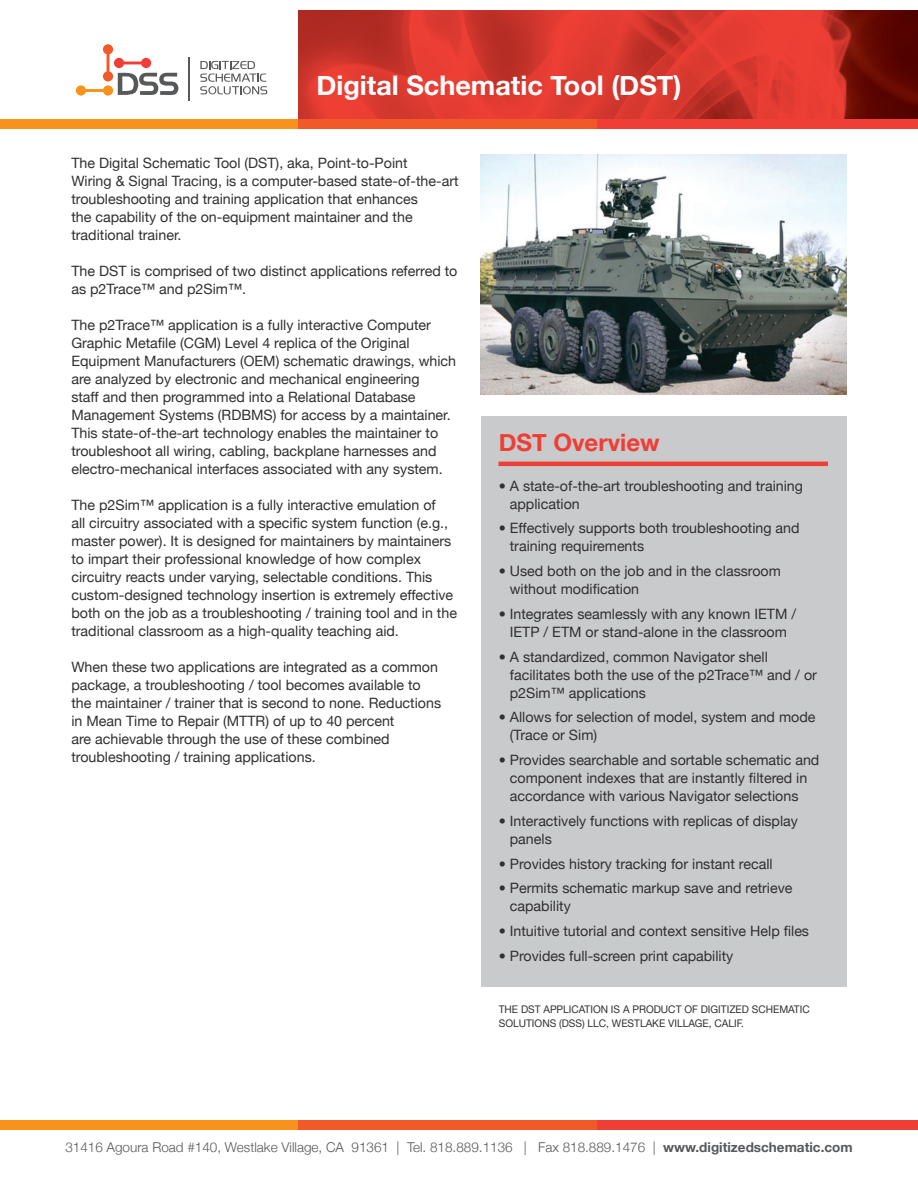
<style>
.page{position:relative;width:918px;height:1188px;background:#fff}
.page>*{position:absolute;margin:0;border:0;box-sizing:border-box;transform-origin:0 0}
.t1{font:700 27px "Helvetica Neue";color:#fff}
.t2{font:700 24px "Helvetica Neue";color:#ee3e35}
.t3{font:14.25px/18px "Helvetica Neue";color:#312f30}
.t4{font:300 13.5px "Helvetica Neue";color:#57585a}
.t5{font:10.5px/13.5px "Helvetica Neue";color:#312f30}
.s1{font-weight:700}
</style>
<div class="page">
<div style="left:0;top:1120px;width:321px;height:10px;background:#f7931d"></div>
<div style="left:298px;top:1120px;width:322px;height:10px;background:#f15929"></div>
<div style="left:597px;top:1120px;width:321px;height:10px;background:#ee3e35"></div>
<svg style="left:200px;top:60px;width:68px;height:35px"></svg>
<hr style="left:188px;top:57px;width:2px;height:44px;background:#57585a">
<svg style="left:76px;top:44px;width:103px;height:52px"></svg>
<img style="left:298px;top:10px;width:620px;height:109px">
<div style="left:0;top:119px;width:321px;height:9px;background:#f7931d"></div>
<div style="left:298px;top:119px;width:322px;height:9px;background:#f15929"></div>
<div style="left:597px;top:119px;width:321px;height:9px;background:#ee3e35"></div>
<div style="left:481px;top:416px;width:365px;height:571px;background:#c9cacc"></div>
<hr style="left:499px;top:462px;width:329px;height:4px;background:#ee3e35">
<img style="left:481px;top:154px;width:365px;height:240px">
<h1 class="t1" style="left:316px;top:68px;width:366px">Digital Schematic Tool (DST)</h1>
<p class="t3" style="left:71px;top:154px;width:389px">The Digital Schematic Tool (DST), aka, Point-to-Point<br>Wiring &amp; Signal Tracing, is a computer-based state-of-the-art troubleshooting and training application that enhances<br>the capability of the on-equipment maintainer and the traditional trainer.</p>
<p class="t3" style="left:71px;top:262px;width:388px">The DST is comprised of two distinct applications referred to as p2Trace™ and p2Sim™.</p>
<p class="t3" style="left:71px;top:316px;width:386px">The p2Trace™ application is a fully interactive Computer Graphic Metafile (CGM) Level 4 replica of the Original Equipment Manufacturers (OEM) schematic drawings, which are analyzed by electronic and mechanical engineering<br>staff and then programmed into a Relational Database Management Systems (RDBMS) for access by a maintainer.<br>This state-of-the-art technology enables the maintainer to troubleshoot all wiring, cabling, backplane harnesses and electro-mechanical interfaces associated with any system.</p>
<p class="t3" style="left:71px;top:496px;width:387px">The p2Sim™ application is a fully interactive emulation of<br>all circuitry associated with a specific system function (e.g., master power). It is designed for maintainers by maintainers to impart their professional knowledge of how complex circuitry reacts under varying, selectable conditions. This custom-designed technology insertion is extremely effective both on the job as a troubleshooting / training tool and in the traditional classroom as a high-quality teaching aid.</p>
<p class="t3" style="left:71px;top:658px;width:371px">When these two applications are integrated as a common package, a troubleshooting / tool becomes available to the maintainer / trainer that is second to none. Reductions in Mean Time to Repair (MTTR) of up to 40 percent<br>are achievable through the use of these combined troubleshooting / training applications.</p>
<h2 class="t2" style="left:499px;top:427px;width:162px">DST Overview</h2>
<p class="t3" style="left:510px;top:476px;width:295px;text-indent:-11px">• A state-of-the-art troubleshooting and training application</p>
<p class="t3" style="left:510px;top:519px;width:291px;text-indent:-11px">• Effectively supports both troubleshooting and training requirements</p>
<p class="t3" style="left:510px;top:562px;width:273px;text-indent:-11px">• Used both on the job and in the classroom without modification</p>
<p class="t3" style="left:499px;top:605px;width:299px;text-align:center">• Integrates seamlessly with any known IETM /<br>IETP / ETM or stand-alone in the classroom</p>
<p class="t3" style="left:510px;top:647px;width:309px;text-indent:-11px">• A standardized, common Navigator shell facilitates both the use of the p2Trace™ and / or p2Sim™ applications</p>
<p class="t3" style="left:510px;top:708px;width:307px;text-indent:-11px">• Allows for selection of model, system and mode (Trace or Sim)</p>
<p class="t3" style="left:510px;top:751px;width:311px;text-indent:-11px">• Provides searchable and sortable schematic and component indexes that are instantly filtered in accordance with various Navigator selections</p>
<p class="t3" style="left:510px;top:812px;width:290px;text-indent:-11px">• Interactively functions with replicas of display panels</p>
<p class="t3" style="left:499px;top:854px;width:275px">• Provides history tracking for instant recall</p>
<p class="t3" style="left:510px;top:879px;width:284px;text-indent:-11px">• Permits schematic markup save and retrieve capability</p>
<p class="t3" style="left:499px;top:922px;width:312px">• Intuitive tutorial and context sensitive Help files</p>
<p class="t3" style="left:499px;top:947px;width:236px">• Provides full-screen print capability</p>
<p class="t5" style="left:499px;top:1002px;width:313px">THE DST APPLICATION IS A PRODUCT OF DIGITIZED SCHEMATIC<br>SOLUTIONS (DSS) LLC, WESTLAKE VILLAGE, CALIF.</p>
<p class="t4" style="left:65px;top:1139px;width:789px">31416 Agoura Road #140, Westlake Village, CA 91361 | Tel. 818.889.1136 | Fax 818.889.1476 | <span class="s1">www.digitizedschematic.com</span></p>
</div>
